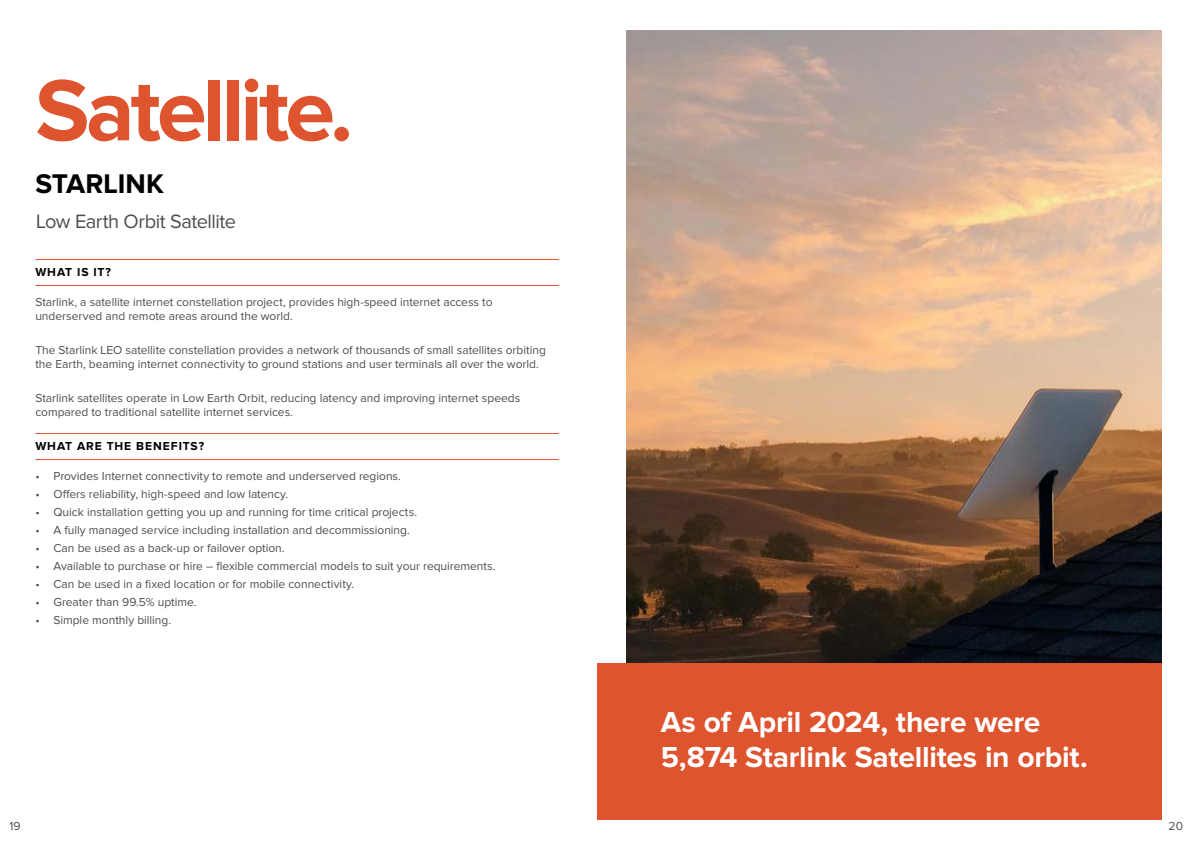
<style>
.page{position:relative;width:1191px;height:842px;background:#fff}
.page>*{position:absolute;margin:0;border:0;box-sizing:border-box;transform-origin:0 0}
.t1{font:700 90px "Proxima Nova";letter-spacing:-.045em;color:#dd542e}
.t2{font:700 30px/35px "Proxima Nova";letter-spacing:-.01em;color:#fff}
.t3{font:700 28px "Proxima Nova";color:#000}
.t4{font:20px "Proxima Nova";letter-spacing:-.025em;color:#4e4d53}
.t5{font:12px/14px "Proxima Nova";color:#4e4d53}
.t6{font:700 12px "Proxima Nova";letter-spacing:.08em;color:#000}
</style>
<div class="page">
<img style="left:626px;top:31px;width:535px;height:632px">
<div style="left:597px;top:663px;width:564px;height:157px;background:#dd542e"></div>
<hr style="left:35px;top:259px;width:524px;height:1px;background:#dd542e">
<hr style="left:35px;top:285px;width:524px;height:1px;background:#dd542e">
<hr style="left:35px;top:433px;width:524px;height:1px;background:#dd542e">
<hr style="left:35px;top:459px;width:524px;height:1px;background:#dd542e">
<h1 class="t1" style="left:35px;top:69px;width:319px">Satellite.</h1>
<h3 class="t3" style="left:35px;top:171px;width:130px">STARLINK</h3>
<h3 class="t4" style="left:36px;top:212px;width:202px">Low Earth Orbit Satellite</h3>
<p class="t6" style="left:35px;top:267px;width:77px">WHAT IS IT?</p>
<p class="t5" style="left:35px;top:296px;width:459px">Starlink, a satellite internet constellation project, provides high-speed internet access to underserved and remote areas around the world.</p>
<p class="t5" style="left:35px;top:344px;width:512px">The Starlink LEO satellite constellation provides a network of thousands of small satellites orbiting the Earth, beaming internet connectivity to ground stations and user terminals all over the world.</p>
<p class="t5" style="left:35px;top:392px;width:486px">Starlink satellites operate in Low Earth Orbit, reducing latency and improving internet speeds compared to traditional satellite internet services.</p>
<p class="t6" style="left:35px;top:441px;width:170px">WHAT ARE THE BENEFITS?</p>
<p class="t5" style="left:35px;top:470px;width:367px">• Provides Internet connectivity to remote and underserved regions.</p>
<p class="t5" style="left:35px;top:488px;width:254px">• Offers reliability, high-speed and low latency.</p>
<p class="t5" style="left:35px;top:506px;width:383px">• Quick installation getting you up and running for time critical projects.</p>
<p class="t5" style="left:35px;top:524px;width:376px">• A fully managed service including installation and decommissioning.</p>
<p class="t5" style="left:35px;top:542px;width:251px">• Can be used as a back-up or failover option.</p>
<p class="t5" style="left:35px;top:560px;width:462px">• Available to purchase or hire – flexible commercial models to suit your requirements.</p>
<p class="t5" style="left:35px;top:578px;width:320px">• Can be used in a fixed location or for mobile connectivity.</p>
<p class="t5" style="left:35px;top:596px;width:163px">• Greater than 99.5% uptime.</p>
<p class="t5" style="left:35px;top:614px;width:137px">• Simple monthly billing.</p>
<h2 class="t2" style="left:661px;top:706px;width:428px">As of April 2024, there were<br>5,874 Starlink Satellites in orbit.</h2>
<p class="t5" style="left:9px;top:819px;width:13px">19</p>
<p class="t5" style="left:1168px;top:819px;width:16px">20</p>
</div>
